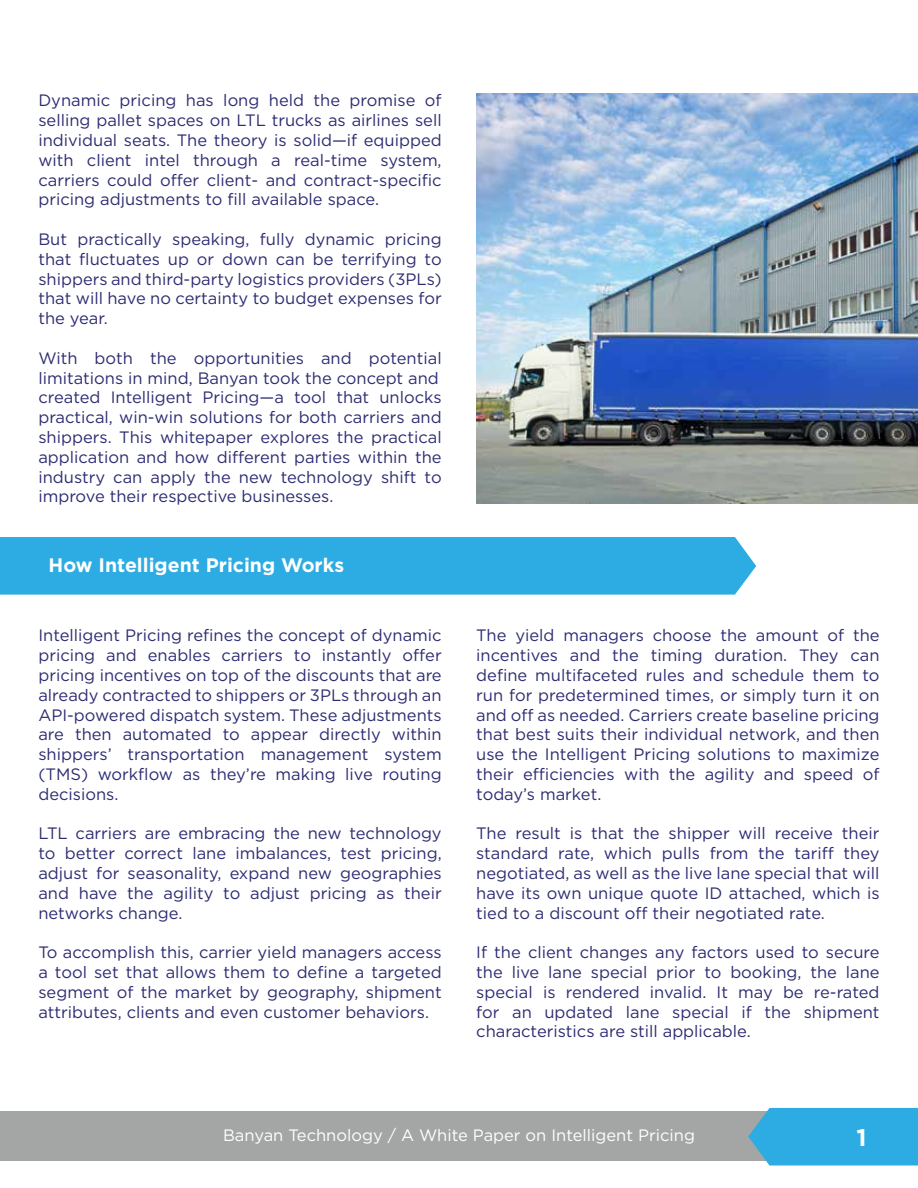
<style>
.page{position:relative;width:918px;height:1188px;background:#fff}
.page>*{position:absolute;margin:0;border:0;box-sizing:border-box;transform-origin:0 0}
.t1{font:700 24px "Gotham";color:#fff}
.t2{font:700 19.5px "Gotham";color:#fff}
.t3{font:16.5px/19.8px "Gotham";color:#2d2c72;text-align:justify}
.t4{font:16.5px "Gotham";color:#fff}
</style>
<div class="page">
<div style="left:0;top:1111px;width:918px;height:50px;background:#a4a5a5"></div>
<svg style="left:748px;top:1108px;width:170px;height:58px;background:#37addf"></svg>
<div style="left:0;top:537px;width:756px;height:58px;background:#2cace2"></div>
<img style="left:476px;top:93px;width:442px;height:410px">
<p class="t3" style="left:38px;top:90px;width:405px">Dynamic pricing has long held the promise of selling pallet spaces on LTL trucks as airlines sell individual seats. The theory is solid—if equipped with client intel through a real-time system, carriers could offer client- and contract-specific pricing adjustments to fill available space.</p>
<p class="t3" style="left:38px;top:229px;width:405px">But practically speaking, fully dynamic pricing that fluctuates up or down can be terrifying to shippers and third-party logistics providers (3PLs) that will have no certainty to budget expenses for the year.</p>
<p class="t3" style="left:38px;top:348px;width:405px;text-align:left">With both the opportunities and potential limitations in mind, Banyan took the concept and created Intelligent Pricing—a tool that unlocks practical, win-win solutions for both carriers and shippers. This whitepaper explores the practical application and how different parties within the industry can apply the new technology shift to improve their respective businesses.</p>
<p class="t2" style="left:49px;top:552px;width:297px">How Intelligent Pricing Works</p>
<p class="t3" style="left:38px;top:625px;width:405px">Intelligent Pricing refines the concept of dynamic pricing and enables carriers to instantly offer pricing incentives on top of the discounts that are already contracted to shippers or 3PLs through an API-powered dispatch system. These adjustments are then automated to appear directly within shippers’ transportation management system (TMS) workflow as they’re making live routing decisions.</p>
<p class="t3" style="left:38px;top:823px;width:405px">LTL carriers are embracing the new technology to better correct lane imbalances, test pricing, adjust for seasonality, expand new geographies and have the agility to adjust pricing as their networks change.</p>
<p class="t3" style="left:38px;top:942px;width:405px">To accomplish this, carrier yield managers access a tool set that allows them to define a targeted segment of the market by geography, shipment attributes, clients and even customer behaviors.</p>
<p class="t3" style="left:476px;top:625px;width:405px">The yield managers choose the amount of the incentives and the timing duration. They can define multifaceted rules and schedule them to run for predetermined times, or simply turn it on and off as needed. Carriers create baseline pricing that best suits their individual network, and then use the Intelligent Pricing solutions to maximize their efficiencies with the agility and speed of today’s market.</p>
<p class="t3" style="left:476px;top:823px;width:405px">The result is that the shipper will receive their standard rate, which pulls from the tariff they negotiated, as well as the live lane special that will have its own unique quote ID attached, which is tied to a discount off their negotiated rate.</p>
<p class="t3" style="left:476px;top:942px;width:405px">If the client changes any factors used to secure the live lane special prior to booking, the lane special is rendered invalid. It may be re-rated for an updated lane special if the shipment characteristics are still applicable.</p>
<p class="t4" style="left:223px;top:1124px;width:473px">Banyan Technology / A White Paper on Intelligent Pricing</p>
<h1 class="t1" style="left:857px;top:1122px;width:12px">1</h1>
</div>
